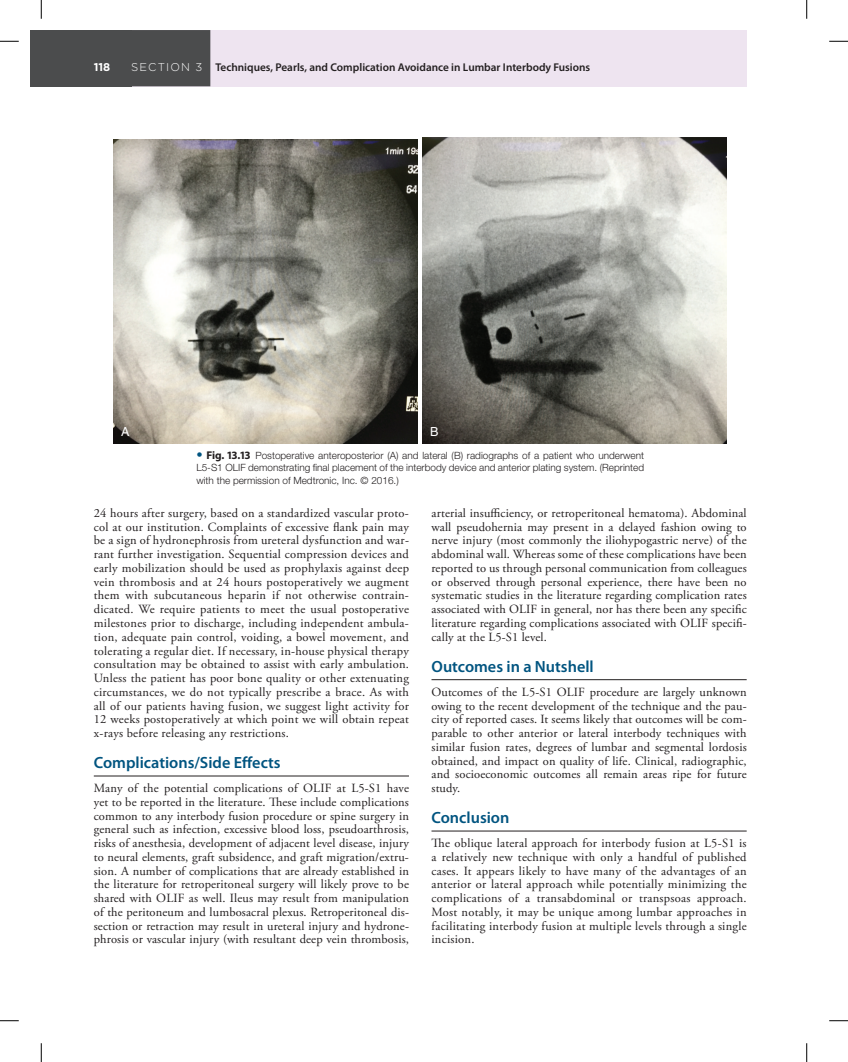
<style>
.page{position:relative;width:848px;height:1062px;background:#fff}
.page>*{position:absolute;margin:0;border:0;box-sizing:border-box;transform-origin:0 0}
.t1{font:600 16.25px "Myriad Pro";color:#005480}
.t2{font:12.5px/13.8px "Adobe Garamond Pro";letter-spacing:.01em;color:#231f20;text-align:justify}
.t3{font:12.5px "Helvetica";color:#fff}
.t4{font:600 11.25px "Myriad Pro";color:#231f20}
.t5{font:700 11.25px "Gotham";color:#fff}
.t6{font:300 10px/12.5px "Helvetica Neue LT Std";color:#231f20;text-align:justify}
.s1{font-family:"Gotham";font-weight:300;color:#fff}
.s2{font-size:12.5px;color:#005480}
.s3{font-family:"Myriad Pro";font-weight:700;font-size:11.25px}
</style>
<div class="page">
<div style="left:109px;top:30px;width:637px;height:56px;background:#eee4f0"></div>
<div style="left:30px;top:30px;width:101px;height:56px;background:#4b4c4d"></div>
<div style="left:131px;top:30px;width:79px;height:56px;background:#4b4c4d"></div>
<hr style="left:94px;top:775px;width:315px;height:1px;background:#231f20">
<hr style="left:431px;top:679px;width:315px;height:1px;background:#231f20">
<hr style="left:431px;top:830px;width:315px;height:1px;background:#231f20">
<img style="left:114px;top:140px;width:304px;height:303px">
<img style="left:422px;top:137px;width:304px;height:306px">
<svg style="left:0;top:40px;width:19px;height:2px"></svg>
<svg style="left:829px;top:40px;width:19px;height:2px"></svg>
<svg style="left:0;top:1020px;width:19px;height:1px"></svg>
<svg style="left:829px;top:1020px;width:19px;height:1px"></svg>
<svg style="left:40px;top:0;width:2px;height:19px"></svg>
<svg style="left:40px;top:1043px;width:2px;height:18px"></svg>
<svg style="left:806px;top:0;width:1px;height:19px"></svg>
<svg style="left:806px;top:1043px;width:1px;height:18px"></svg>
<p class="t5" style="left:94px;top:61px;width:18px">118</p>
<p class="t4" style="left:131px;top:60px;width:460px"><span class="s1">SECTION 3</span> Techniques, Pearls, and Complication Avoidance in Lumbar Interbody Fusions</p>
<p class="t3" style="left:121px;top:424px;width:10px">A</p>
<p class="t3" style="left:430px;top:424px;width:10px">B</p>
<p class="t6" style="left:196px;top:448px;width:449px"><span class="s2">•</span> <span class="s3">Fig. 13.13</span> Postoperative anteroposterior (A) and lateral (B) radiographs of a patient who underwent L5-S1 OLIF demonstrating final placement of the interbody device and anterior plating system. (Reprinted with the permission of Medtronic, Inc. © 2016.)</p>
<p class="t2" style="left:94px;top:506px;width:317px">24 hours after surgery, based on a standardized vascular proto&shy;col at our institution. Complaints of excessive flank pain may be a sign of hydronephrosis from ureteral dysfunction and war&shy;rant further investigation. Sequential compression devices and early mobilization should be used as prophylaxis against deep vein thrombosis and at 24 hours postoperatively we augment them with subcutaneous heparin if not otherwise contrain&shy;dicated. We require patients to meet the usual postoperative milestones prior to discharge, including independent ambula&shy;tion, adequate pain control, voiding, a bowel movement, and tolerating a regular diet. If necessary, in-house physical therapy consultation may be obtained to assist with early ambulation.<br>Unless the patient has poor bone quality or other extenuating circumstances, we do not typically prescribe a brace. As with all of our patients having fusion, we suggest light activity for 12 weeks postoperatively at which point we will obtain repeat x-rays before releasing any restrictions.</p>
<h1 class="t1" style="left:94px;top:752px;width:188px">Complications/Side Effects</h1>
<p class="t2" style="left:94px;top:781px;width:317px">Many of the potential complications of OLIF at L5-S1 have yet to be reported in the literature. These include complications common to any interbody fusion procedure or spine surgery in general such as infection, excessive blood loss, pseudoarthrosis, risks of anesthesia, development of adjacent level disease, injury to neural elements, graft subsidence, and graft migration/extru&shy;sion. A number of complications that are already established in the literature for retroperitoneal surgery will likely prove to be shared with OLIF as well. Ileus may result from manipulation of the peritoneum and lumbosacral plexus. Retroperitoneal dis&shy;section or retraction may result in ureteral injury and hydrone&shy;phrosis or vascular injury (with resultant deep vein thrombosis,</p>
<p class="t2" style="left:431px;top:506px;width:317px">arterial insufficiency, or retroperitoneal hematoma). Abdominal wall pseudohernia may present in a delayed fashion owing to nerve injury (most commonly the iliohypogastric nerve) of the abdominal wall. Whereas some of these complications have been reported to us through personal communication from colleagues or observed through personal experience, there have been no systematic studies in the literature regarding complication rates associated with OLIF in general, nor has there been any specific literature regarding complications associated with OLIF specifi&shy;cally at the L5-S1 level.</p>
<h1 class="t1" style="left:431px;top:656px;width:164px">Outcomes in a Nutshell</h1>
<p class="t2" style="left:431px;top:685px;width:317px">Outcomes of the L5-S1 OLIF procedure are largely unknown owing to the recent development of the technique and the pau&shy;city of reported cases. It seems likely that outcomes will be com&shy;parable to other anterior or lateral interbody techniques with similar fusion rates, degrees of lumbar and segmental lordosis obtained, and impact on quality of life. Clinical, radiographic, and socioeconomic outcomes all remain areas ripe for future study.</p>
<h1 class="t1" style="left:431px;top:807px;width:79px">Conclusion</h1>
<p class="t2" style="left:431px;top:836px;width:317px">The oblique lateral approach for interbody fusion at L5-S1 is a relatively new technique with only a handful of published cases. It appears likely to have many of the advantages of an anterior or lateral approach while potentially minimizing the complications of a transabdominal or transpsoas approach.<br>Most notably, it may be unique among lumbar approaches in facilitating interbody fusion at multiple levels through a single incision.</p>
</div>
